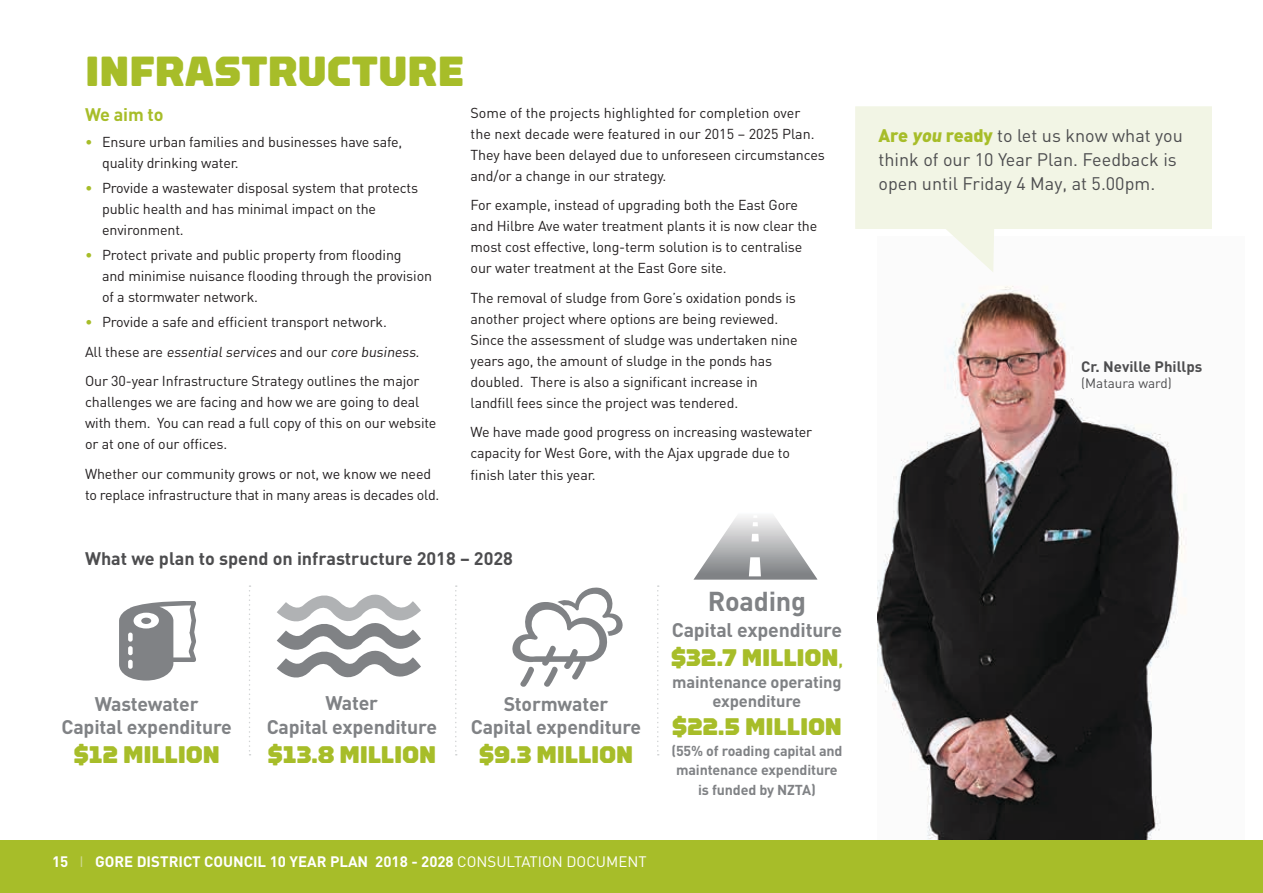
<style>
.page{position:relative;width:1263px;height:893px;background:#fff}
.page>*{position:absolute;margin:0;border:0;box-sizing:border-box;transform-origin:0 0}
.t1{font:900 42px "Torque";color:#a7bd29}
.t2{font:700 27px "DIN";letter-spacing:-.01em;color:#808285}
.t3{font:900 24px "Torque";letter-spacing:-.01em;color:#a7bd29}
.t4{font:700 19.5px/23.4px "DIN";letter-spacing:-.01em;color:#808285;text-align:center}
.t5{font:18px/24px "DIN";color:#4d4d4f}
.t6{font:700 18px "DIN";color:#4d4d4f}
.t7{font:700 18px "DIN";letter-spacing:-.01em;color:#a7bd29}
.t8{font:700 16.5px/19.5px "DIN";letter-spacing:-.01em;color:#808285;text-align:center}
.t9{font:700 15px "DIN";color:#fff}
.t10{font:700 15px "DIN";color:#4d4d4f}
.t11{font:14.25px/21px "DIN";letter-spacing:-.01em;color:#231f20}
.t12{font:700 14.25px/19.5px "DIN";letter-spacing:-.01em;color:#808285;text-align:center}
.t13{font:13.5px "DIN";color:#4d4d4f}
.s1{color:#a7bd29}
.s2{font-weight:400;color:#ced991}
.s3{font-weight:400}
.s4{font-family:"DIN";font-weight:700;font-size:16.5px}
.s5{font-weight:900;color:#a7bd29}
</style>
<div class="page">
<img style="left:877px;top:286px;width:367px;height:555px">
<div style="left:0;top:841px;width:1263px;height:52px;background:#a7bd29"></div>
<svg style="left:455px;top:585px;width:2px;height:170px"></svg>
<svg style="left:249px;top:585px;width:1px;height:170px"></svg>
<svg style="left:657px;top:585px;width:2px;height:170px"></svg>
<svg style="left:855px;top:106px;width:357px;height:166px;fill:#f2f5e5"></svg>
<svg style="left:277px;top:594px;width:144px;height:84px"></svg>
<svg style="left:119px;top:601px;width:77px;height:80px"></svg>
<div style="left:141px;top:618px;width:10px;height:6px;background:#808285;border-radius:50%"></div>
<svg style="left:512px;top:587px;width:111px;height:100px"></svg>
<svg style="left:693px;top:516px;width:124px;height:64px"></svg>
<h1 class="t1" style="left:85px;top:48px;width:381px">INFRASTRUCTURE</h1>
<p class="t7" style="left:85px;top:103px;width:80px">We aim to</p>
<p class="t11" style="left:102px;top:131px;width:302px;text-indent:-17px"><span class="s1">•</span> Ensure urban families and businesses have safe, quality drinking water.</p>
<p class="t11" style="left:102px;top:177px;width:318px;text-indent:-17px"><span class="s1">•</span> Provide a wastewater disposal system that protects public health and has minimal impact on the environment.</p>
<p class="t11" style="left:102px;top:244px;width:331px;text-indent:-17px"><span class="s1">•</span> Protect private and public property from flooding<br>and minimise nuisance flooding through the provision of a stormwater network.</p>
<p class="t11" style="left:85px;top:307px;width:338px;line-height:29.5px"><span class="s1">•</span> Provide a safe and efficient transport network.<br>A l l t h e s e a re essentialservices a n d o u r core business.<br>Our 30-year Infrastructure Strategy outlines the major</p>
<p class="t11" style="left:85px;top:391px;width:353px">challenges we are facing and how we are going to deal with them. You can read a full copy of this on our website or at one of our offices.</p>
<p class="t11" style="left:85px;top:463px;width:356px">Whether our community grows or not, we know we need to replace infrastructure that in many areas is decades old.</p>
<p class="t11" style="left:471px;top:102px;width:356px">Some of the projects highlighted for completion over<br>the next decade were featured in our 2015 – 2025 Plan.<br>They have been delayed due to unforeseen circumstances and/or a change in our strategy.</p>
<p class="t11" style="left:471px;top:195px;width:348px">For example, instead of upgrading both the East Gore and Hilbre Ave water treatment plants it is now clear the most cost effective, long-term solution is to centralise our water treatment at the East Gore site.</p>
<p class="t11" style="left:471px;top:287px;width:328px">The removal of sludge from Gore’s oxidation ponds is another project where options are being reviewed.<br>Since the assessment of sludge was undertaken nine years ago, the amount of sludge in the ponds has doubled. There is also a significant increase in landfill fees since the project was tendered.</p>
<p class="t11" style="left:471px;top:422px;width:343px">We have made good progress on increasing wastewater capacity for West Gore, with the Ajax upgrade due to finish later this year.</p>
<p class="t6" style="left:85px;top:547px;width:429px">What we plan to spend on infrastructure 2018 – 2028</p>
<h3 class="t4" style="left:62px;top:691px;width:172px">Wastewater<br>Capital expenditure</h3>
<h3 class="t3" style="left:74px;top:741px;width:148px">$12 MILLION</h3>
<h3 class="t4" style="left:267px;top:691px;width:172px">Water<br>Capital expenditure</h3>
<h3 class="t3" style="left:268px;top:741px;width:170px">$13.8 MILLION</h3>
<h3 class="t4" style="left:471px;top:691px;width:172px">Stormwater<br>Capital expenditure</h3>
<h3 class="t3" style="left:479px;top:741px;width:156px">$9.3 MILLION</h3>
<p class="t9" style="left:52px;top:852px;width:596px">15 <span class="s2">I</span> GORE DISTRICT COUNCIL 10 YEAR PLAN 2018 - 2028 <span class="s3">CONSULTATION DOCUMENT</span></p>
<h2 class="t2" style="left:708px;top:584px;width:100px">Roading</h2>
<h3 class="t4" style="left:672px;top:617px;width:172px">Capital expenditure</h3>
<h3 class="t3" style="left:671px;top:644px;width:174px">$32.7 MILLION<span class="s4">,</span></h3>
<p class="t8" style="left:672px;top:671px;width:171px">maintenance operating expenditure</p>
<h3 class="t3" style="left:672px;top:713px;width:172px">$22.5 MILLION</h3>
<p class="t12" style="left:671px;top:740px;width:173px">(55% of roading capital and maintenance expenditure is funded by NZTA)</p>
<p class="t5" style="left:878px;top:124px;width:306px"><span class="s5">Are you ready</span> to let us know what you think of our 10 Year Plan. Feedback is open until Friday 4 May, at 5.00pm.</p>
<p class="t10" style="left:1081px;top:357px;width:123px">Cr. Neville Phillps</p>
<p class="t13" style="left:1081px;top:375px;width:92px">(Mataura ward)</p>
</div>
